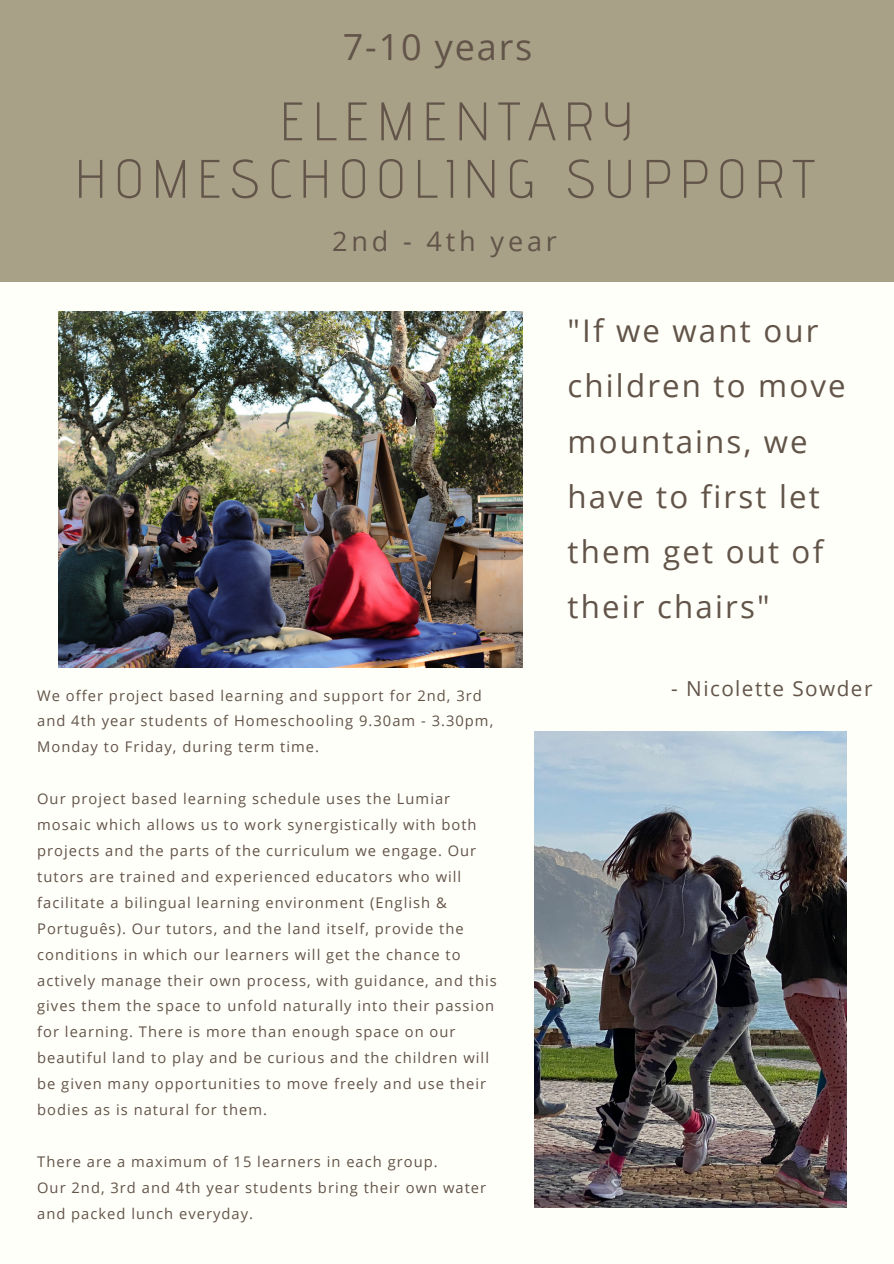
<style>
.page{position:relative;width:894px;height:1264px;background:#fff}
.page>*{position:absolute;margin:0;border:0;box-sizing:border-box;transform-origin:0 0}
.t1{font:300 54px/57.4px "Advent Pro";letter-spacing:.145em;color:#625449;text-align:center}
.t2{font:36px "Open Sans";letter-spacing:.05em;color:#625449}
.t3{font:31.2px/55.2px "Open Sans";letter-spacing:.07em;color:#625449}
.t4{font:27px "Open Sans";letter-spacing:.145em;color:#625449}
.t5{font:20.7px "Open Sans";letter-spacing:.07em;color:#625449}
.t6{font:14.7px/26px "Open Sans";letter-spacing:.07em;color:#625449}
</style>
<div class="page">
<div style="left:0;top:0;width:893px;height:1263px;background:#fffff9"></div>
<div style="left:0;top:0;width:893px;height:282px;background:#a8a187"></div>
<img style="left:59px;top:312px;width:463px;height:356px">
<img style="left:535px;top:731px;width:310px;height:476px">
<p class="t2" style="left:343px;top:21px;width:191px">7-10 years</p>
<p class="t1" style="left:75px;top:92px;width:740px">ELEMENTARY<br>HOMESCHOOLING SUPPORT</p>
<p class="t4" style="left:332px;top:222px;width:226px">2nd - 4th year</p>
<p class="t3" style="left:567px;top:302px;width:279px">"If we want our children to move mountains, we have to first let them get out of their chairs"</p>
<p class="t6" style="left:37px;top:682px;width:457px">We offer project based learning and support for 2nd, 3rd and 4th year students of Homeschooling 9.30am - 3.30pm,<br>Monday to Friday, during term time.</p>
<p class="t6" style="left:37px;top:785px;width:461px">Our project based learning schedule uses the Lumiar mosaic which allows us to work synergistically with both projects and the parts of the curriculum we engage. Our tutors are trained and experienced educators who will facilitate a bilingual learning environment (English &amp; Português). Our tutors, and the land itself, provide the conditions in which our learners will get the chance to actively manage their own process, with guidance, and this gives them the space to unfold naturally into their passion for learning. There is more than enough space on our beautiful land to play and be curious and the children will be given many opportunities to move freely and use their bodies as is natural for them.</p>
<p class="t6" style="left:37px;top:1148px;width:402px">There are a maximum of 15 learners in each group.</p>
<p class="t6" style="left:37px;top:1174px;width:450px">Our 2nd, 3rd and 4th year students bring their own water and packed lunch everyday.</p>
<p class="t5" style="left:671px;top:673px;width:202px">- Nicolette Sowder</p>
</div>
